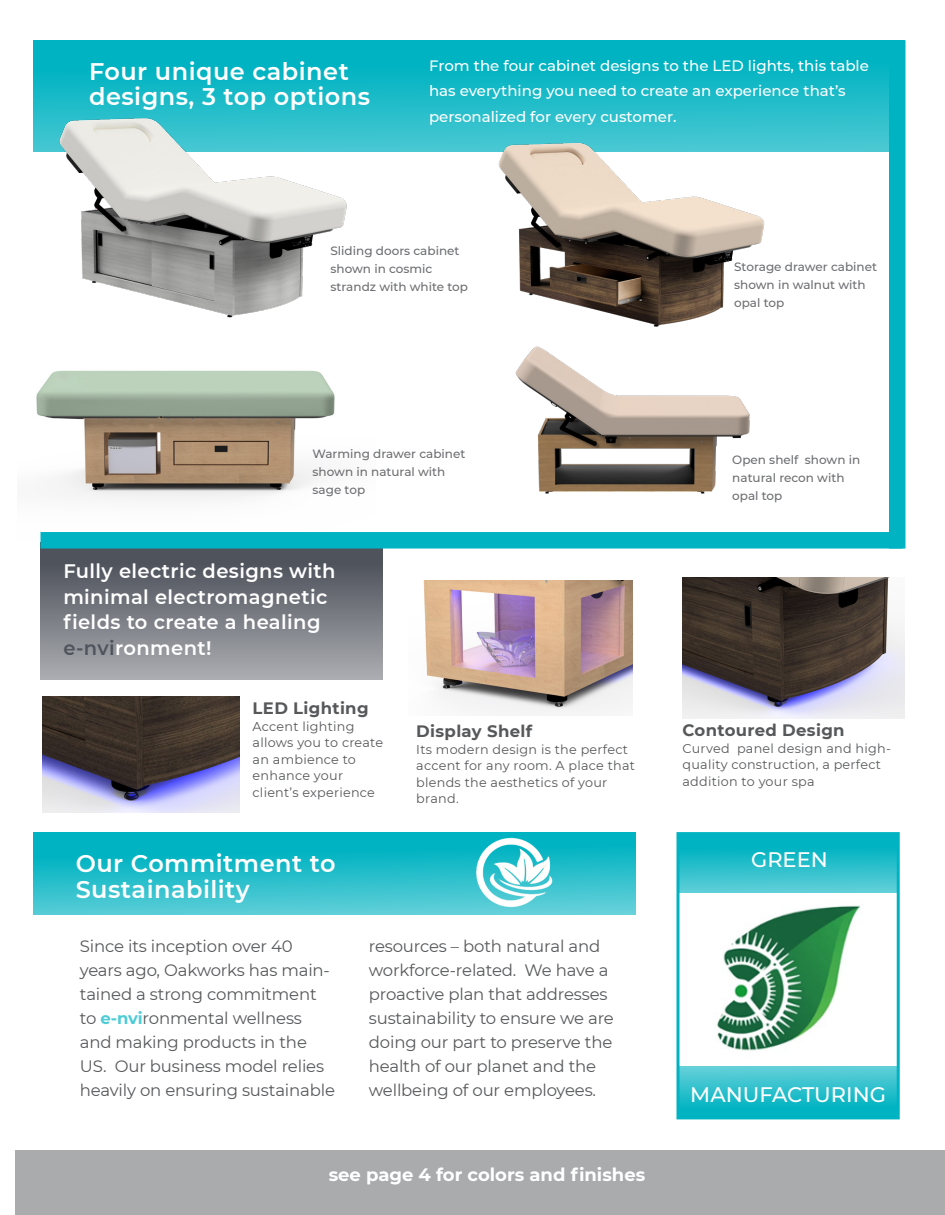
<style>
.page{position:relative;width:945px;height:1215px;background:#fff}
.page>*{position:absolute;margin:0;border:0;box-sizing:border-box;transform-origin:0 0}
.t1{font:600 24px/25.5px "Montserrat";letter-spacing:.02em;color:#fff}
.t2{font:500 21px "Montserrat";color:#fff}
.t3{font:600 19.5px/25.5px "Montserrat";letter-spacing:.02em;color:#fff}
.t4{font:700 18px "Montserrat";color:#fff}
.t5{font:16.5px/24px "Montserrat";letter-spacing:-.01em;color:#57585a}
.t6{font:700 16.5px "Montserrat";letter-spacing:.02em;color:#57585a}
.t7{font:500 15px/25.5px "Montserrat";color:#fff}
.t8{font:12.75px/16.5px "Montserrat";letter-spacing:.02em;color:#57585a}
.t9{font:500 12px/18px "Montserrat";color:#6c6d70}
.s1{color:#4f535c}
.s2{font-weight:700;color:#4fccd6}
</style>
<div class="page">
<div style="left:15px;top:1150px;width:930px;height:65px;background:#a9abad"></div>
<img style="left:42px;top:696px;width:198px;height:116px">
<img style="left:682px;top:577px;width:222px;height:142px">
<svg style="left:40px;top:542px;width:343px;height:138px;background:#787b82"></svg>
<img style="left:515px;top:346px;width:235px;height:148px">
<img style="left:36px;top:370px;width:299px;height:172px">
<div style="left:33px;top:832px;width:603px;height:83px;background:linear-gradient(to bottom,#00aebe,#5bcdd7)"></div>
<div style="left:33px;top:40px;width:871px;height:112px;background:linear-gradient(to bottom,#00afbf,#47c7d2)"></div>
<img style="left:54px;top:80px;width:320px;height:238px">
<img style="left:468px;top:832px;width:93px;height:83px">
<img style="left:472px;top:104px;width:315px;height:223px">
<div style="left:41px;top:532px;width:862px;height:17px;background:#00b3c2"></div>
<div style="left:889px;top:40px;width:17px;height:509px;background:#00b3c2"></div>
<img style="left:423px;top:580px;width:210px;height:134px">
<div style="left:676px;top:832px;width:224px;height:287px;border:3px solid #00b3c2"></div>
<div style="left:678px;top:835px;width:220px;height:58px;background:linear-gradient(to bottom,#00aebe,#5cced7)"></div>
<div style="left:678px;top:1066px;width:220px;height:53px;background:linear-gradient(to bottom,#61cfd9,#00aebe)"></div>
<img style="left:717px;top:905px;width:144px;height:146px">
<p class="t1" style="left:89px;top:57px;width:282px">Four unique cabinet designs, 3 top options</p>
<p class="t7" style="left:429px;top:52px;width:441px">From the four cabinet designs to the LED lights, this table has everything you need to create an experience that’s personalized for every customer.</p>
<p class="t9" style="left:331px;top:241px;width:139px">Sliding doors cabinet shown in cosmic strandz with white top</p>
<p class="t9" style="left:734px;top:258px;width:144px">Storage drawer cabinet shown in walnut with opal top</p>
<p class="t9" style="left:313px;top:444px;width:154px">Warming drawer cabinet shown in natural with sage top</p>
<p class="t3" style="left:63px;top:558px;width:274px">Fully electric designs with minimal electromagnetic fields to create a healing <span class="s1">e-nvi</span>ronment!</p>
<p class="t6" style="left:253px;top:696px;width:118px">LED Lighting</p>
<p class="t8" style="left:253px;top:717px;width:132px">Accent lighting allows you to create an ambience to enhance your client’s experience</p>
<p class="t1" style="left:76px;top:850px;width:261px">Our Commitment to<br>Sustainability</p>
<p class="t6" style="left:416px;top:720px;width:118px">Display Shelf</p>
<p class="t8" style="left:416px;top:741px;width:220px">Its modern design is the perfect accent for any room. A place that blends the aesthetics of your brand.</p>
<p class="t5" style="left:80px;top:934px;width:257px">Since its inception over 40 years ago, Oakworks has main&shy;tained a strong commitment to <span class="s2">e-nvi</span>ronmental wellness and making products in the<br>US. Our business model relies heavily on ensuring sustainable</p>
<p class="t5" style="left:369px;top:934px;width:247px">resources – both natural and workforce-related. We have a proactive plan that addresses sustainability to ensure we are doing our part to preserve the health of our planet and the wellbeing of our employees.</p>
<p class="t4" style="left:329px;top:1162px;width:318px">see page 4 for colors and finishes</p>
<p class="t9" style="left:732px;top:450px;width:129px">Open shelf shown in natural recon with</p>
<p class="t9" style="left:732px;top:486px;width:52px">opal top</p>
<p class="t6" style="left:682px;top:719px;width:164px">Contoured Design</p>
<p class="t8" style="left:682px;top:740px;width:210px">Curved panel design and high&shy;quality construction, a perfect addition to your spa</p>
<p class="t2" style="left:751px;top:845px;width:78px">GREEN</p>
<p class="t2" style="left:690px;top:1080px;width:197px">MANUFACTURING</p>
</div>
